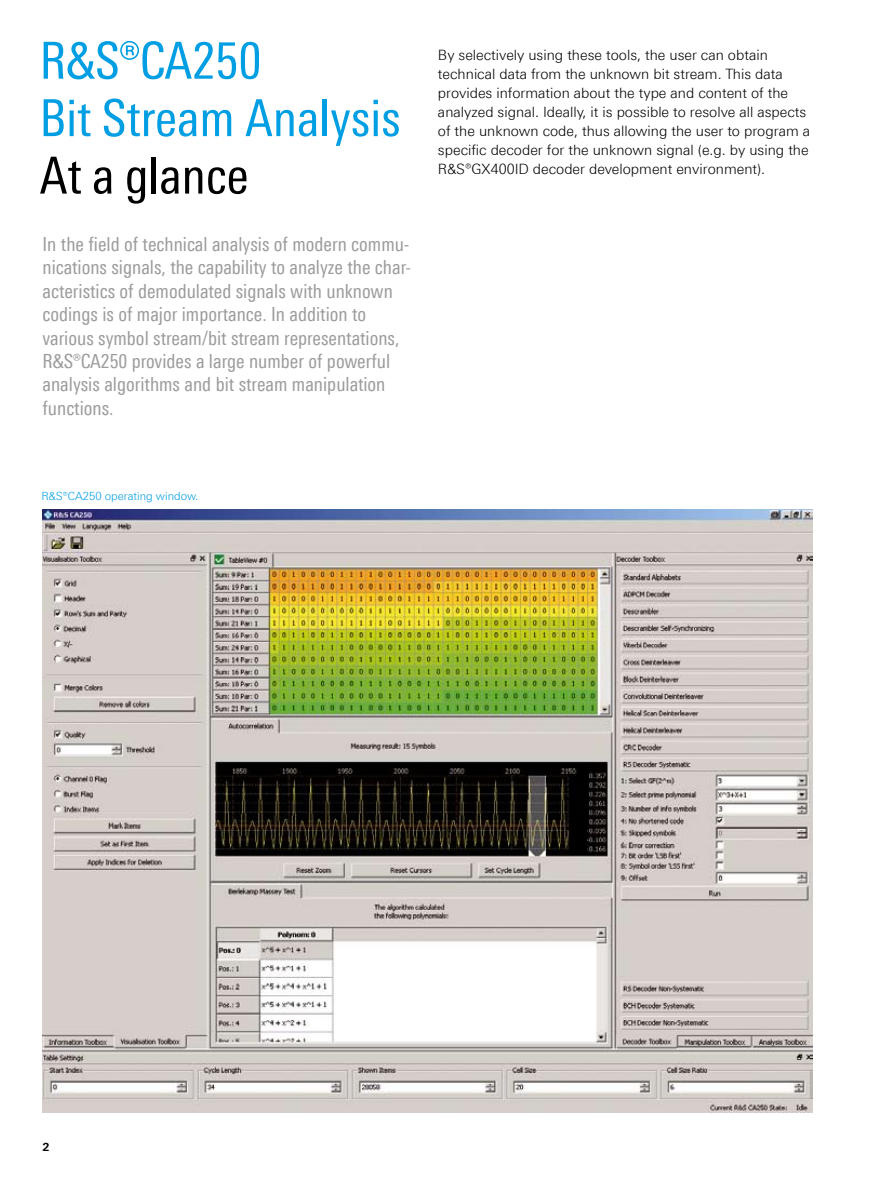
<style>
.page{position:relative;width:893px;height:1191px;background:#fff}
.page>*{position:absolute;margin:0;border:0;box-sizing:border-box;transform-origin:0 0}
.t1{font:51px/57.4px "Linotype Univers 420 Cn";color:#009ee3}
.t2{font:51px "Linotype Univers 420 Cn";color:#000}
.t3{font:19.5px/23.4px "Linotype Univers 420 Cn";color:#9c9c9c}
.t4{font:300 14.25px/19.2px "Linotype Univers 330";color:#000}
.t5{font:300 11.25px "Linotype Univers 330";color:#009ee3}
.t6{font:700 11.25px "Linotype Univers 630";color:#000}
</style>
<div class="page">
<img style="left:43px;top:509px;width:769px;height:603px">
<h1 class="t1" style="left:40px;top:32px;width:363px">R&amp;S®CA250<br>Bit Stream Analysis</h1>
<h1 class="t2" style="left:40px;top:146px;width:211px">At a glance</h1>
<p class="t3" style="left:43px;top:232px;width:370px">In the field of technical analysis of modern commu&shy;nications signals, the capability to analyze the char&shy;acteristics of demodulated signals with unknown codings is of major importance. In addition to various symbol stream/bit stream representations, R&amp;S®CA250 provides a large number of powerful analysis algorithms and bit stream manipulation functions.</p>
<p class="t4" style="left:438px;top:45px;width:374px">By selectively using these tools, the user can obtain technical data from the unknown bit stream. This data provides information about the type and content of the analyzed signal. Ideally, it is possible to resolve all aspects of the unknown code, thus allowing the user to program a specific decoder for the unknown signal (e.g. by using the R&amp;S®GX400ID decoder development environment).</p>
<p class="t5" style="left:41px;top:489px;width:158px">R&amp;S®CA250 operating window.</p>
<p class="t6" style="left:43px;top:1139px;width:9px">2</p>
</div>
